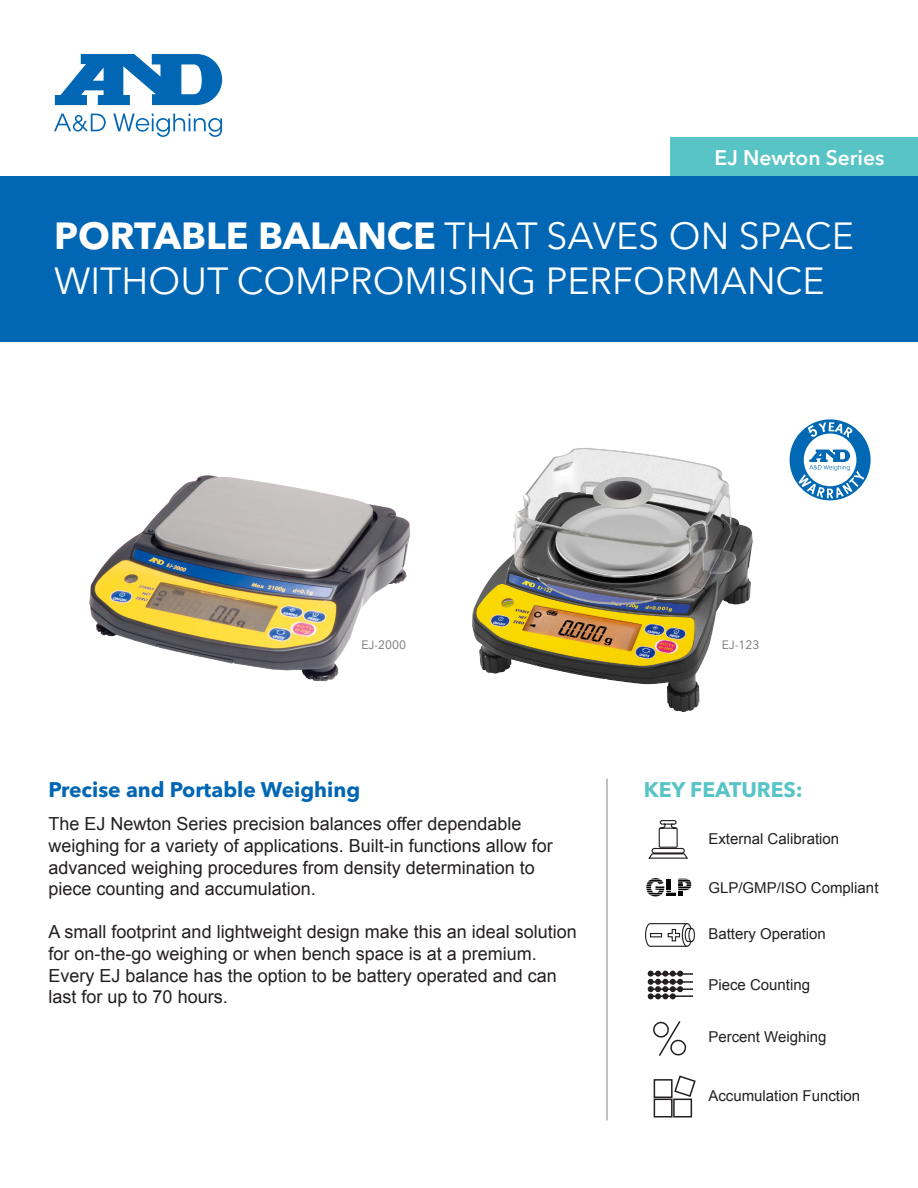
<style>
.page{position:relative;width:918px;height:1188px;background:#fff}
.page>*{position:absolute;margin:0;border:0;box-sizing:border-box;transform-origin:0 0}
.t1{font:37.5px/45px "Avenir Next LT Pro";color:#fff}
.t2{font:700 21px "Avenir Next LT Pro";color:#0166b3}
.t3{font:600 21px "Avenir Next LT Pro";color:#fff}
.t4{font:700 21px "Avenir Next LT Pro";color:#59c4c6}
.t5{font:18px/21.6px "Arial";color:#231f20}
.t6{font:15px "Arial";color:#231f20}
.t7{font:12px "Avenir Next LT Pro";color:#6c6d70}
.s1{font-weight:700}
</style>
<div class="page">
<div style="left:671px;top:137px;width:247px;height:39px;background:#59c4c6"></div>
<div style="left:0;top:176px;width:918px;height:165px;background:#0166b3"></div>
<svg style="left:55px;top:54px;width:167px;height:51px"></svg>
<svg style="left:113px;top:114px;width:109px;height:23px"></svg>
<svg style="left:54px;top:114px;width:52px;height:18px"></svg>
<img style="left:89px;top:475px;width:321px;height:207px">
<img style="left:472px;top:448px;width:281px;height:264px">
<hr style="left:607px;top:778px;width:1px;height:342px;background:#808285">
<svg style="left:790px;top:419px;width:81px;height:81px"></svg>
<svg style="left:648px;top:820px;width:40px;height:39px"></svg>
<svg style="left:646px;top:878px;width:45px;height:18px"></svg>
<div style="left:688px;top:928px;width:7px;height:14px;border:1px solid #231f20;border-radius:50%"></div>
<svg style="left:645px;top:923px;width:48px;height:24px"></svg>
<div style="left:650px;top:933px;width:12px;height:4px;border:1px solid #231f20"></div>
<svg style="left:648px;top:971px;width:35px;height:28px"></svg>
<hr style="left:648px;top:973px;width:45px;height:2px;background:#231f20">
<hr style="left:648px;top:981px;width:45px;height:2px;background:#231f20">
<hr style="left:648px;top:988px;width:45px;height:2px;background:#231f20">
<hr style="left:648px;top:995px;width:45px;height:2px;background:#231f20">
<svg style="left:653px;top:1021px;width:34px;height:35px"></svg>
<svg style="left:653px;top:1075px;width:43px;height:43px"></svg>
<p class="t3" style="left:715px;top:145px;width:172px">EJ Newton Series</p>
<p class="t1" style="left:54px;top:214px;width:802px"><span class="s1">PORTABLE BALANCE</span> THAT SAVES ON SPACE<br>WITHOUT COMPROMISING PERFORMANCE</p>
<p class="t7" style="left:361px;top:638px;width:46px">EJ-2000</p>
<p class="t7" style="left:722px;top:638px;width:39px">EJ-123</p>
<p class="t2" style="left:49px;top:777px;width:313px">Precise and Portable Weighing</p>
<p class="t4" style="left:644px;top:777px;width:161px">KEY FEATURES:</p>
<p class="t5" style="left:49px;top:813px;width:506px">The EJ Newton Series precision balances offer dependable weighing for a variety of applications. Built-in functions allow for advanced weighing procedures from density determination to piece counting and accumulation.</p>
<p class="t5" style="left:49px;top:921px;width:530px">A small footprint and lightweight design make this an ideal solution for on-the-go weighing or when bench space is at a premium.<br>Every EJ balance has the option to be battery operated and can last for up to 70 hours.</p>
<p class="t6" style="left:708px;top:828px;width:132px">External Calibration</p>
<p class="t6" style="left:708px;top:878px;width:172px">GLP/GMP/ISO Compliant</p>
<p class="t6" style="left:708px;top:924px;width:119px">Battery Operation</p>
<p class="t6" style="left:708px;top:975px;width:103px">Piece Counting</p>
<p class="t6" style="left:708px;top:1027px;width:120px">Percent Weighing</p>
<p class="t6" style="left:708px;top:1086px;width:153px">Accumulation Function</p>
</div>
